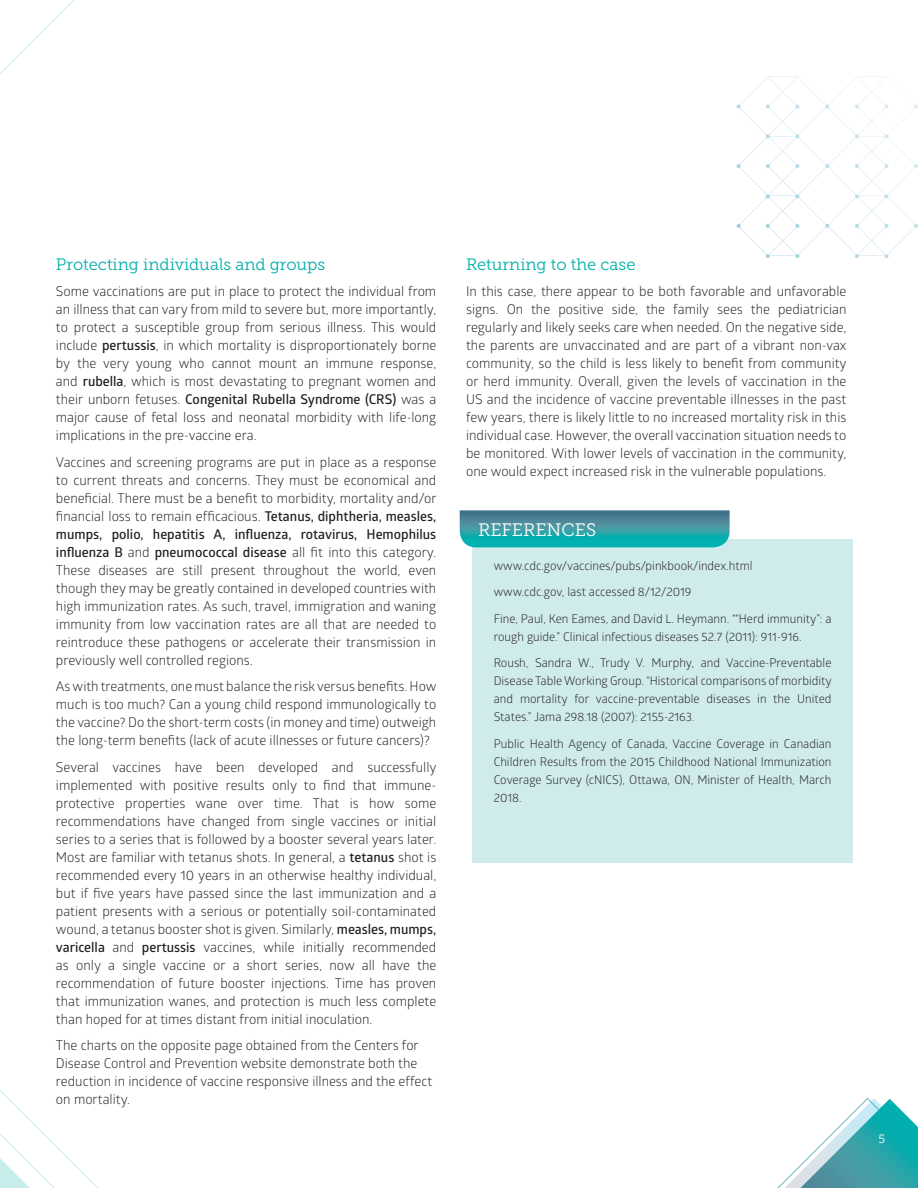
<style>
.page{position:relative;width:918px;height:1188px;background:#fff}
.page>*{position:absolute;margin:0;border:0;box-sizing:border-box;transform-origin:0 0}
.Titre_blanc_corps_12{font:18px "Museo Slab 300";color:#fff}
.Texte_1__espace_avan{font:16.5px "Museo Slab 300";color:#00afab}
.Texte_1__espace_avan-2{font:13.5px/18px "Glober";color:#231f20;text-align:justify}
.Texte_1__espace_avan-3{font:12px/18px "Glober";color:#231f20;text-align:justify}
.t1{font:12px "Museo Slab 300";color:#fff}
.s1{font-weight:600}
</style>
<div class="page">
<svg style="left:777px;top:1098px;width:141px;height:90px"></svg>
<svg style="left:737px;top:77px;width:181px;height:181px"></svg>
<svg style="left:0;top:1090px;width:98px;height:98px"></svg>
<div style="left:472px;top:539px;width:381px;height:324px;background:#d0ebec"></div>
<svg style="left:460px;top:510px;width:270px;height:37px;background:#3299a3"></svg>
<p class="Texte_1__espace_avan" style="left:56px;top:255px;width:271px">Protecting individuals and groups</p>
<p class="Texte_1__espace_avan-2" style="left:56px;top:282px;width:382px">Some vaccinations are put in place to protect the individual from an illness that can vary from mild to severe but, more importantly, to protect a susceptible group from serious illness. This would include <span class="s1">pertussis</span>, in which mortality is disproportionately borne by the very young who cannot mount an immune response, and <span class="s1">rubella</span>, which is most devastating to pregnant women and their unborn fetuses. <span class="s1">Congenital Rubella Syndrome (CRS)</span> was a major cause of fetal loss and neonatal morbidity with life-long implications in the pre-vaccine era.</p>
<p class="Texte_1__espace_avan-2" style="left:56px;top:452px;width:382px">Vaccines and screening programs are put in place as a response to current threats and concerns. They must be economical and beneficial. There must be a benefit to morbidity, mortality and/or financial loss to remain efficacious. <span class="s1">Tetanus, diphtheria, measles, mumps, polio, hepatitis A, influenza, rotavirus, Hemophilus influenza B</span> and <span class="s1">pneumococcal disease</span> all fit into this category.<br>These diseases are still present throughout the world, even though they may be greatly contained in developed countries with high immunization rates. As such, travel, immigration and waning immunity from low vaccination rates are all that are needed to reintroduce these pathogens or accelerate their transmission in previously well controlled regions.</p>
<p class="Texte_1__espace_avan-2" style="left:56px;top:677px;width:382px">As with treatments, one must balance the risk versus benefits. How much is too much? Can a young child respond immunologically to the vaccine? Do the short-term costs (in money and time) outweigh the long-term benefits (lack of acute illnesses or future cancers)?</p>
<p class="Texte_1__espace_avan-2" style="left:56px;top:757px;width:382px">Several vaccines have been developed and successfully implemented with positive results only to find that immune&shy;protective properties wane over time. That is how some recommendations have changed from single vaccines or initial series to a series that is followed by a booster several years later.<br>Most are familiar with tetanus shots. In general, a <span class="s1">tetanus</span> shot is recommended every 10 years in an otherwise healthy individual, but if five years have passed since the last immunization and a patient presents with a serious or potentially soil-contaminated wound, a tetanus booster shot is given. Similarly, <span class="s1">measles, mumps, varicella</span> and <span class="s1">pertussis</span> vaccines, while initially recommended as only a single vaccine or a short series, now all have the recommendation of future booster injections. Time has proven that immunization wanes, and protection is much less complete than hoped for at times distant from initial inoculation.</p>
<p class="Texte_1__espace_avan-2" style="left:56px;top:1036px;width:378px;text-align:left">The charts on the opposite page obtained from the Centers for Disease Control and Prevention website demonstrate both the reduction in incidence of vaccine responsive illness and the effect on mortality.</p>
<p class="Texte_1__espace_avan" style="left:466px;top:255px;width:171px">Returning to the case</p>
<p class="Texte_1__espace_avan-2" style="left:466px;top:282px;width:382px">In this case, there appear to be both favorable and unfavorable signs. On the positive side, the family sees the pediatrician regularly and likely seeks care when needed. On the negative side, the parents are unvaccinated and are part of a vibrant non-vax community, so the child is less likely to benefit from community or herd immunity. Overall, given the levels of vaccination in the US and the incidence of vaccine preventable illnesses in the past few years, there is likely little to no increased mortality risk in this individual case. However, the overall vaccination situation needs to be monitored. With lower levels of vaccination in the community, one would expect increased risk in the vulnerable populations.</p>
<p class="Titre_blanc_corps_12" style="left:478px;top:520px;width:120px">REFERENCES</p>
<p class="Texte_1__espace_avan-3" style="left:494px;top:556px;width:260px">www.cdc.gov/vaccines/pubs/pinkbook/index.html</p>
<p class="Texte_1__espace_avan-3" style="left:494px;top:582px;width:199px">www.cdc.gov, last accessed 8/12/2019</p>
<p class="Texte_1__espace_avan-3" style="left:494px;top:609px;width:339px">Fine, Paul, Ken Eames, and David L. Heymann. ““Herd immunity”: a rough guide.” Clinical infectious diseases 52.7 (2011): 911-916.</p>
<p class="Texte_1__espace_avan-3" style="left:494px;top:653px;width:340px">Roush, Sandra W., Trudy V. Murphy, and Vaccine-Preventable Disease Table Working Group. “Historical comparisons of morbidity and mortality for vaccine-preventable diseases in the United States.” Jama 298.18 (2007): 2155-2163.</p>
<p class="Texte_1__espace_avan-3" style="left:494px;top:734px;width:339px">Public Health Agency of Canada, Vaccine Coverage in Canadian Children Results from the 2015 Childhood National Immunization Coverage Survey (cNICS), Ottawa, ON, Minister of Health, March 2018.</p>
<p class="t1" style="left:879px;top:1133px;width:8px">5</p>
</div>
